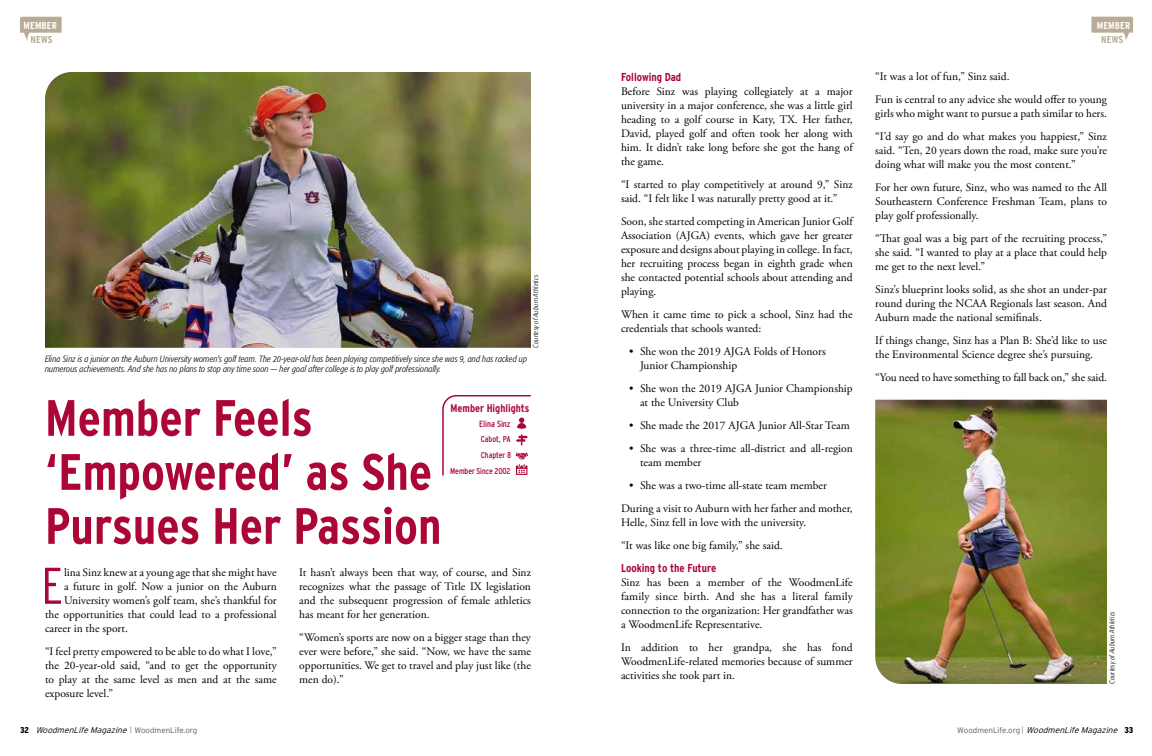
<style>
.page{position:relative;width:1152px;height:756px;background:#fff}
.page>*{position:absolute;margin:0;border:0;box-sizing:border-box;transform-origin:0 0}
.t1{font:300 51.5px "Interstate Condensed";color:#ab0635}
.t2{font:700 51px/54px "Interstate Condensed";color:#ab0635}
.t3{font:11.5px/14px "Adobe Garamond Pro";color:#000}
.t4{font:700 11.5px "Interstate Condensed";letter-spacing:-.005em;color:#ab0635}
.t5{font:700 11px "Interstate Condensed";color:#ab0635}
.t6{font:700 10px "Interstate Condensed";letter-spacing:.02em;color:#fff}
.t7{font:700 10px "Interstate Condensed";letter-spacing:.02em;color:#b9ab96}
.t8{font:italic 300 condensed 9px/10px "Formata Pro";letter-spacing:.01em;color:#000}
.t9{font:9px "Interstate Condensed";color:#ab0635}
.t10{font:italic 300 8.5px "Interstate";color:#000}
.t11{font:8.5px/15.8px "Interstate Condensed";letter-spacing:-.01em;color:#ab0635;text-align:right}
.t12{font:italic 300 condensed 7px "Formata Pro";letter-spacing:.025em;color:#000}
.s1{font-family:"Interstate Condensed";font-weight:900;font-style:normal}
.s2{font-family:"Interstate Condensed";font-style:normal;font-size:7px;color:#58595b}
.s3{font-style:normal;font-size:8px;color:#58595b}
</style>
<div class="page">
<svg style="left:20px;top:17px;width:42px;height:24px"></svg>
<svg style="left:1091px;top:17px;width:42px;height:24px"></svg>
<img style="left:45px;top:72px;width:486px;height:276px">
<svg style="left:442px;top:395px;width:89px;height:81px"></svg>
<img style="left:875px;top:400px;width:232px;height:284px">
<p class="t6" style="left:24px;top:20px;width:35px">MEMBER</p>
<p class="t6" style="left:1097px;top:20px;width:35px">MEMBER</p>
<p class="t7" style="left:31px;top:34px;width:24px">NEWS</p>
<p class="t7" style="left:1101px;top:34px;width:24px">NEWS</p>
<p class="t12" style="left:531px;top:348px;width:74px;rotate:-90deg">Courtesy of Auburn Athletics</p>
<p class="t8" style="left:45px;top:354px;width:484px">Elina Sinz is a junior on the Auburn University women's golf team. The 20-year-old has been playing competitively since she was 9, and has racked up numerous achievements. And she has no plans to stop any time soon — her goal after college is to play golf professionally.</p>
<p class="t5" style="left:451px;top:402px;width:80px">Member Highlights</p>
<p class="t9" style="left:479px;top:418px;width:33px">Elina Sinz</p>
<p class="t11" style="left:450px;top:431px;width:63px">Cabot, PA<br>Chapter 8<br>Member Since 2002</p>
<h2 class="t2" style="left:45px;top:391px;width:398px">Member Feels ‘Empowered’ as She<br>Pursues Her Passion</h2>
<h1 class="t1" style="left:41px;top:557px;width:23px">E</h1>
<p class="t3" style="left:64px;top:566px;width:214px">lina Sinz knew at a young age that she might have</p>
<p class="t3" style="left:299px;top:566px;width:233px;text-align:justify">It hasn’t always been that way, of course, and Sinz recognizes what the passage of Title IX legislation and the subsequent progression of female athletics has meant for her generation.</p>
<p class="t3" style="left:299px;top:631px;width:233px;text-align:justify">“Women’s sports are now on a bigger stage than they ever were before,” she said. “Now, we have the same opportunities. We get to travel and play just like (the men do).”</p>
<p class="t3" style="left:64px;top:580px;width:214px">a future in golf. Now a junior on the Auburn</p>
<p class="t3" style="left:64px;top:594px;width:214px">University women’s golf team, she’s thankful for</p>
<p class="t3" style="left:45px;top:608px;width:233px">the opportunities that could lead to a professional</p>
<p class="t3" style="left:45px;top:622px;width:84px">career in the sport.</p>
<p class="t3" style="left:45px;top:645px;width:233px;text-align:justify">“I feel pretty empowered to be able to do what I love,” the 20-year-old said, “and to get the opportunity to play at the same level as men and at the same exposure level.”</p>
<p class="t4" style="left:621px;top:71px;width:62px">Following Dad</p>
<p class="t3" style="left:621px;top:85px;width:233px;text-align:justify">Before Sinz was playing collegiately at a major university in a major conference, she was a little girl heading to a golf course in Katy, TX. Her father, David, played golf and often took her along with him. It didn’t take long before she got the hang of the game.</p>
<p class="t3" style="left:621px;top:178px;width:233px">“I started to play competitively at around 9,” Sinz said. “I felt like I was naturally pretty good at it.”</p>
<p class="t3" style="left:621px;top:215px;width:233px;text-align:justify">Soon, she started competing in American Junior Golf Association (AJGA) events, which gave her greater exposure and designs about playing in college. In fact, her recruiting process began in eighth grade when she contacted potential schools about attending and playing.</p>
<p class="t3" style="left:621px;top:308px;width:233px">When it came time to pick a school, Sinz had the credentials that schools wanted:</p>
<p class="t3" style="left:640px;top:345px;width:187px;text-indent:-11px">• She won the 2019 AJGA Folds of Honors<br>Junior Championship</p>
<p class="t3" style="left:640px;top:382px;width:214px;text-indent:-11px">• She won the 2019 AJGA Junior Championship at the University Club</p>
<p class="t3" style="left:629px;top:419px;width:222px">• She made the 2017 AJGA Junior All-Star Team</p>
<p class="t3" style="left:640px;top:442px;width:214px;text-indent:-11px">• She was a three-time all-district and all-region team member</p>
<p class="t3" style="left:621px;top:474px;width:233px;line-height:23px;text-indent:8px">• She was a two-time all-state team member<br>During a visit to Auburn with her father and mother,</p>
<p class="t3" style="left:621px;top:511px;width:187px;line-height:23px">Helle, Sinz fell in love with the university. “It was like one big family,” she said.</p>
<p class="t4" style="left:621px;top:561px;width:97px">Looking to the Future</p>
<p class="t3" style="left:621px;top:576px;width:233px;text-align:justify">Sinz has been a member of the WoodmenLife family since birth. And she has a literal family connection to the organization: Her grandfather was a WoodmenLife Representative.</p>
<p class="t3" style="left:621px;top:641px;width:233px;text-align:justify">In addition to her grandpa, she has fond WoodmenLife-related memories because of summer activities she took part in.</p>
<p class="t3" style="left:875px;top:65px;width:233px;line-height:23px">“It was a lot of fun,” Sinz said.<br>Fun is central to any advice she would offer to young</p>
<p class="t3" style="left:875px;top:102px;width:233px;line-height:23px">girls who might want to pursue a path similar to hers. “I’d say go and do what makes you happiest,” Sinz</p>
<p class="t3" style="left:875px;top:144px;width:233px">said. “Ten, 20 years down the road, make sure you’re doing what will make you the most content.”</p>
<p class="t3" style="left:875px;top:181px;width:233px;text-align:justify">For her own future, Sinz, who was named to the All Southeastern Conference Freshman Team, plans to play golf professionally.</p>
<p class="t3" style="left:875px;top:232px;width:233px;text-align:justify">“That goal was a big part of the recruiting process,” she said. “I wanted to play at a place that could help me get to the next level.”</p>
<p class="t3" style="left:875px;top:283px;width:233px;text-align:justify">Sinz’s blueprint looks solid, as she shot an under-par round during the NCAA Regionals last season. And Auburn made the national semifinals.</p>
<p class="t3" style="left:875px;top:334px;width:233px">If things change, Sinz has a Plan B: She’d like to use the Environmental Science degree she’s pursuing.</p>
<p class="t3" style="left:875px;top:371px;width:233px">“You need to have something to fall back on,” she said.</p>
<p class="t12" style="left:1108px;top:684px;width:74px;rotate:-90deg">Courtesy of Auburn Athletics</p>
<p class="t10" style="left:20px;top:725px;width:179px"><span class="s1">3 2</span> WoodmenLifeMagazine <span class="s2">|</span> <span class="s3">W o o d m e n L i f e . o r g</span></p>
<p class="t10" style="left:957px;top:725px;width:178px"><span class="s3">W o o d m e n L i f e . o r g</span> <span class="s2">|</span> WoodmenLifeMagazine <span class="s1">3 3</span></p>
</div>
